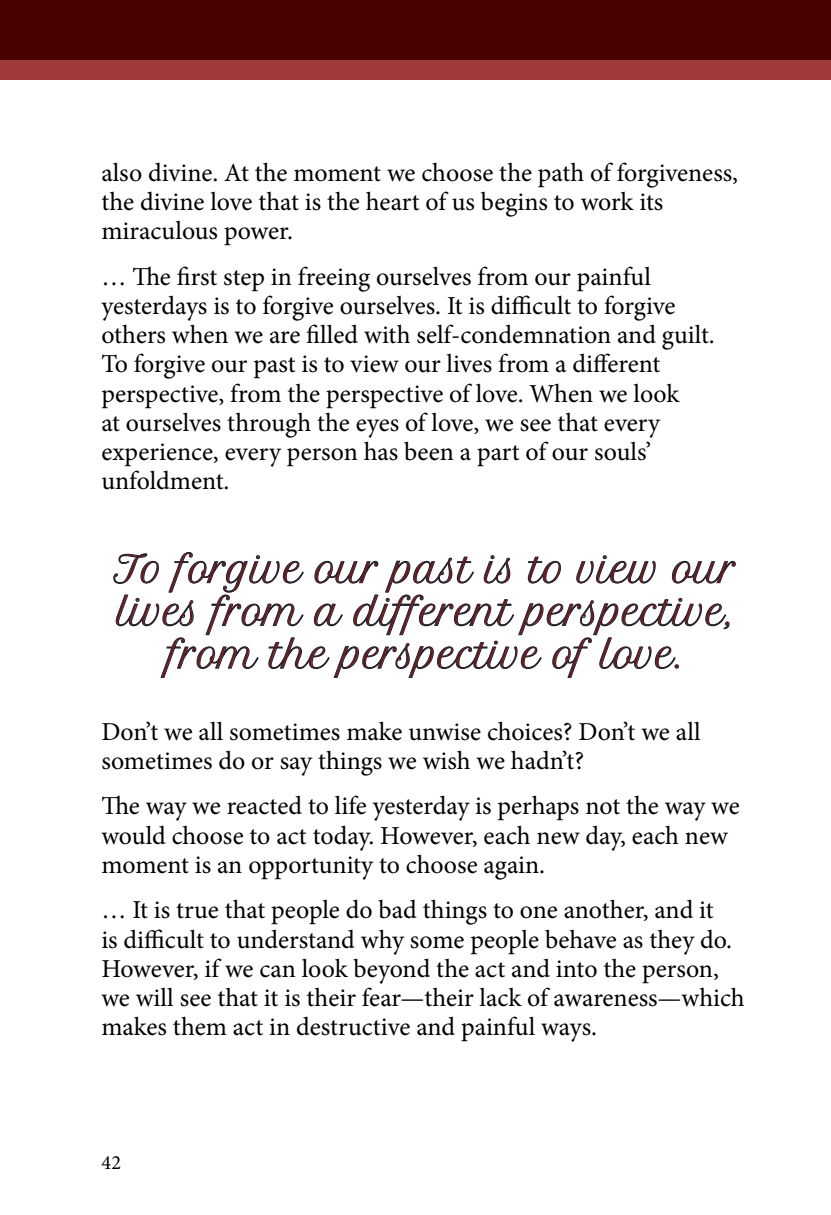
<style>
.page{position:relative;width:831px;height:1215px;background:#fff}
.page>*{position:absolute;margin:0;border:0;box-sizing:border-box;transform-origin:0 0}
.t1{font:36px/42.8px "Petit Formal Script";color:#631c1c;text-align:center}
.t2{font:25.88px/29.2px "Minion Pro";color:#000}
.t3{font:20.25px "Minion Pro";color:#000}
</style>
<div class="page">
<hr style="left:830px;top:0;width:1px;height:61px;background:#490000">
<div style="left:0;top:0;width:830px;height:61px;background:#490000"></div>
<div style="left:0;top:61px;width:830px;height:19px;background:#9e3a3b"></div>
<svg style="left:113px;top:552px;width:623px;height:126px"></svg>
<p class="t2" style="left:101px;top:158px;width:638px">also divine. At the moment we choose the path of forgiveness, the divine love that is the heart of us begins to work its miraculous power.</p>
<p class="t2" style="left:101px;top:262px;width:614px">… The first step in freeing ourselves from our painful yesterdays is to forgive ourselves. It is difficult to forgive others when we are filled with self-condemnation and guilt.<br>To forgive our past is to view our lives from a different perspective, from the perspective of love. When we look<br>at ourselves through the eyes of love, we see that every experience, every person has been a part of our souls’ unfoldment.</p>
<h1 class="t1" style="left:114px;top:548px;width:625px">To forgive our past is to view our lives from a different perspective, from the perspective of love.</h1>
<p class="t2" style="left:101px;top:717px;width:600px">Don’t we all sometimes make unwise choices? Don’t we all sometimes do or say things we wish we hadn’t?</p>
<p class="t2" style="left:101px;top:792px;width:639px">The way we reacted to life yesterday is perhaps not the way we would choose to act today. However, each new day, each new moment is an opportunity to choose again.</p>
<p class="t2" style="left:101px;top:896px;width:644px">… It is true that people do bad things to one another, and it<br>is difficult to understand why some people behave as they do.<br>However, if we can look beyond the act and into the person, we will see that it is their fear—their lack of awareness—which makes them act in destructive and painful ways.</p>
<p class="t3" style="left:101px;top:1149px;width:21px">42</p>
</div>
